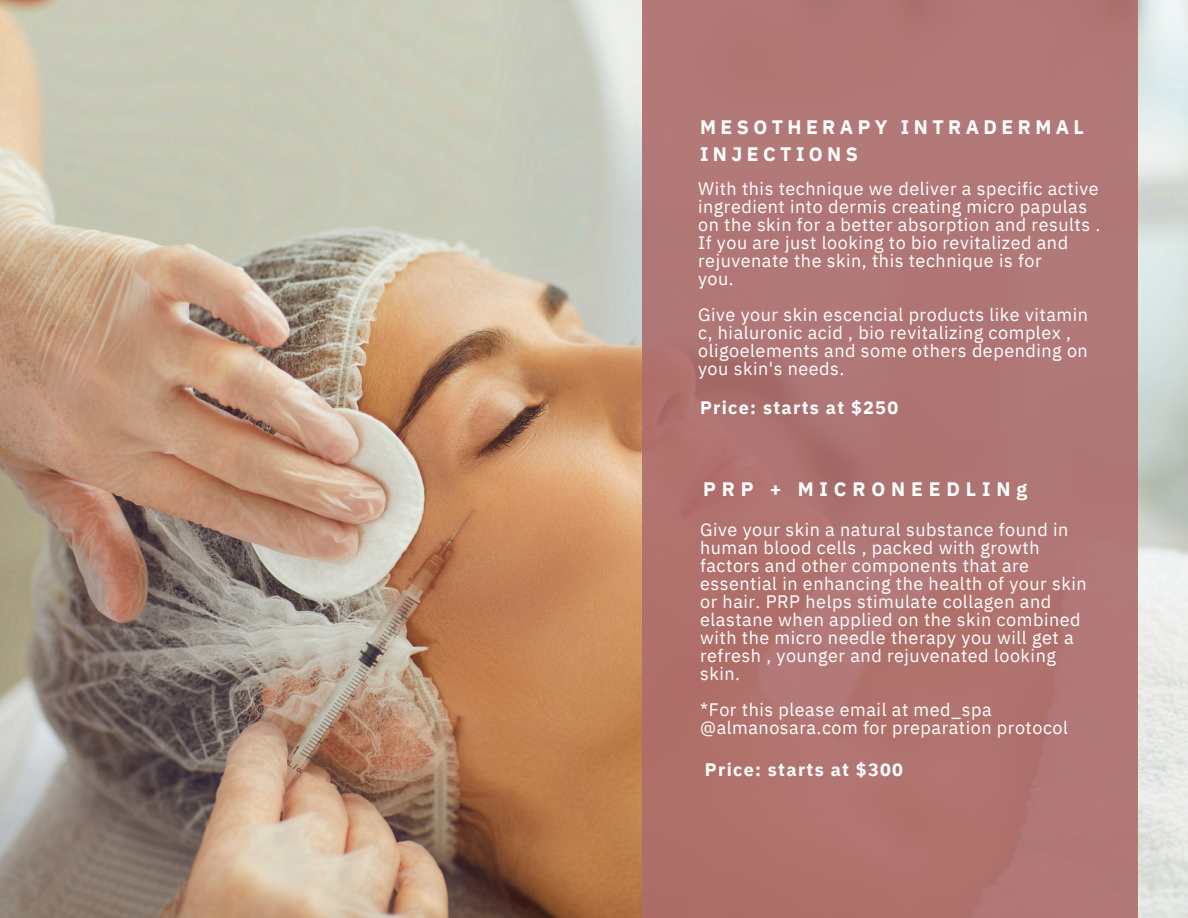
<style>
.page{position:relative;width:1188px;height:918px;background:#fff}
.page>*{position:absolute;margin:0;border:0;box-sizing:border-box;transform-origin:0 0}
.t1{font:700 19.5px/27px "IBM Plex Sans";letter-spacing:.225em;color:#fff}
.t2{font:700 19.5px "IBM Plex Sans";letter-spacing:.3em;color:#fff}
.t3{font:18px/18px "IBM Plex Sans";letter-spacing:.03em;color:#fff}
.t4{font:700 18px "IBM Plex Sans";letter-spacing:.07em;color:#fff}
</style>
<div class="page">
<img style="left:0;top:0;width:1188px;height:918px">
<div style="left:642px;top:0;width:495px;height:918px;background:#b17675"></div>
<p class="t1" style="left:700px;top:113px;width:385px">MESOTHERAPY INTRADERMAL<br>INJECTIONS</p>
<p class="t3" style="left:698px;top:179px;width:404px">With this technique we deliver a specific active ingredient into dermis creating micro papulas on the skin for a better absorption and results .<br>If you are just looking to bio revitalized and rejuvenate the skin, this technique is for<br>you.</p>
<p class="t3" style="left:698px;top:305px;width:391px">Give your skin escencial products like vitamin c, hialuronic acid , bio revitalizing complex , oligoelements and some others depending on you skin's needs.</p>
<p class="t4" style="left:700px;top:396px;width:200px">Price: starts at $250</p>
<p class="t2" style="left:703px;top:476px;width:326px">PRP + MICRONEEDLINg</p>
<p class="t3" style="left:700px;top:520px;width:388px">Give your skin a natural substance found in human blood cells , packed with growth factors and other components that are essential in enhancing the health of your skin or hair. PRP helps stimulate collagen and elastane when applied on the skin combined with the micro needle therapy you will get a refresh , younger and rejuvenated looking skin.</p>
<p class="t3" style="left:700px;top:700px;width:370px">*For this please email at med_spa @almanosara.com for preparation protocol</p>
<p class="t4" style="left:705px;top:758px;width:200px">Price: starts at $300</p>
</div>
